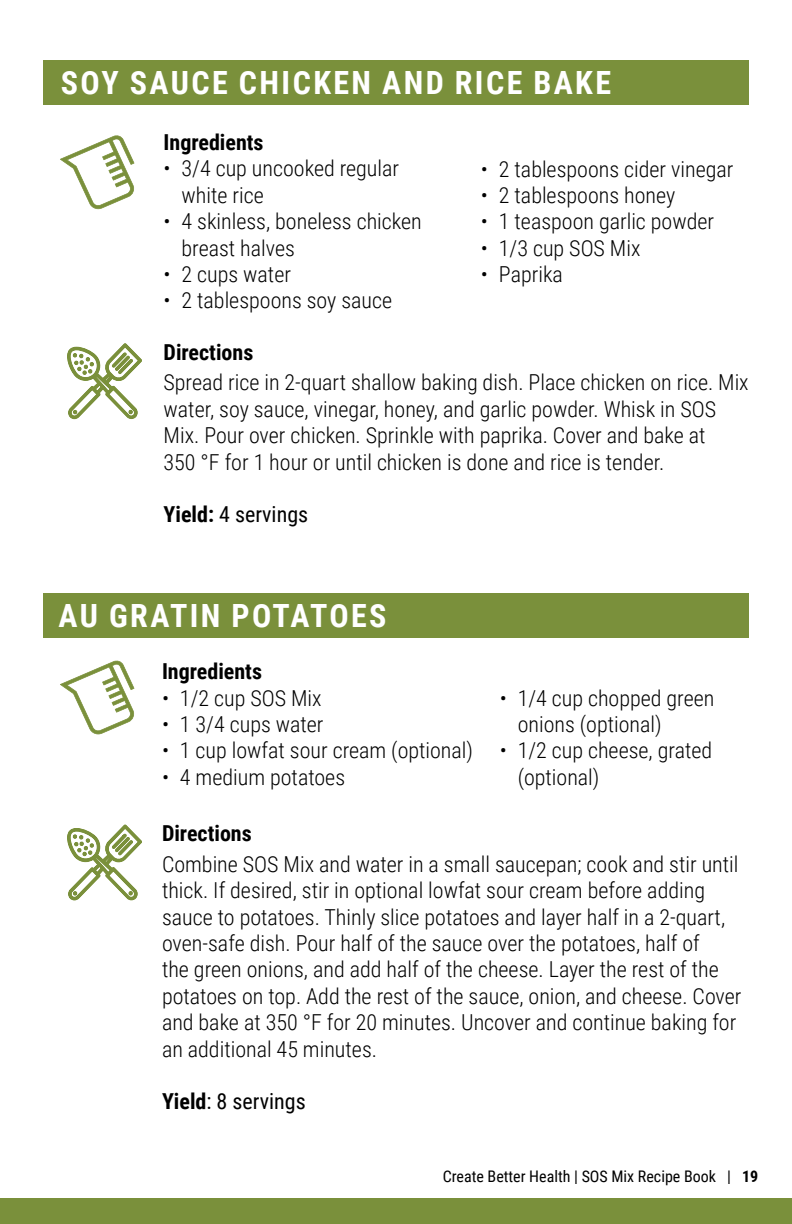
<style>
.page{position:relative;width:792px;height:1224px;background:#fff}
.page>*{position:absolute;margin:0;border:0;box-sizing:border-box;transform-origin:0 0}
.t1{font:700 32px "Roboto Condensed";letter-spacing:.075em;color:#fff}
.t2{font:300 22px/26.4px "Roboto Condensed";color:#000}
.t3{font:700 22px "Roboto Condensed";color:#000}
.t4{font:22px "Roboto Condensed";color:#000}
.t5{font:16px "Roboto Condensed";color:#000}
.s1{font-weight:700}
</style>
<div class="page">
<div style="left:0;top:1199px;width:792px;height:25px;background:#7a903b"></div>
<div style="left:43px;top:60px;width:706px;height:45px;background:#7a903b"></div>
<div style="left:43px;top:593px;width:706px;height:45px;background:#7a903b"></div>
<svg style="left:67px;top:343px;width:75px;height:76px"></svg>
<svg style="left:67px;top:824px;width:75px;height:76px"></svg>
<svg style="left:60px;top:135px;width:75px;height:75px"></svg>
<svg style="left:60px;top:660px;width:75px;height:75px"></svg>
<h1 class="t1" style="left:61px;top:60px;width:552px">SOY SAUCE CHICKEN AND RICE BAKE</h1>
<p class="t3" style="left:164px;top:127px;width:102px">Ingredients</p>
<p class="t2" style="left:182px;top:155px;width:219px;text-indent:-18px">• 3/4 cup uncooked regular white rice</p>
<p class="t2" style="left:182px;top:207px;width:242px;text-indent:-18px">• 4 skinless, boneless chicken breast halves</p>
<p class="t2" style="left:164px;top:260px;width:129px">• 2 cups water</p>
<p class="t2" style="left:164px;top:287px;width:230px">• 2 tablespoons soy sauce</p>
<p class="t2" style="left:481px;top:155px;width:254px">• 2 tablespoons cider vinegar</p>
<p class="t2" style="left:481px;top:181px;width:196px">• 2 tablespoons honey</p>
<p class="t2" style="left:481px;top:208px;width:235px">• 1 teaspoon garlic powder</p>
<p class="t2" style="left:481px;top:234px;width:161px">• 1/3 cup SOS Mix</p>
<p class="t2" style="left:481px;top:260px;width:83px">• Paprika</p>
<p class="t3" style="left:164px;top:337px;width:91px">Directions</p>
<p class="t2" style="left:164px;top:369px;width:587px">Spread rice in 2-quart shallow baking dish. Place chicken on rice. Mix water, soy sauce, vinegar, honey, and garlic powder. Whisk in SOS Mix. Pour over chicken. Sprinkle with paprika. Cover and bake at<br>350 °F for 1 hour or until chicken is done and rice is tender.</p>
<p class="t4" style="left:164px;top:499px;width:146px"><span class="s1">Yield:</span> 4 servings</p>
<h1 class="t1" style="left:59px;top:593px;width:329px">AU GRATIN POTATOES</h1>
<p class="t3" style="left:162px;top:656px;width:102px">Ingredients</p>
<p class="t2" style="left:162px;top:684px;width:161px">• 1/2 cup SOS Mix</p>
<p class="t2" style="left:162px;top:710px;width:163px">• 1 3/4 cups water</p>
<p class="t2" style="left:162px;top:737px;width:313px">• 1 cup lowfat sour cream (optional)</p>
<p class="t2" style="left:162px;top:763px;width:185px">• 4 medium potatoes</p>
<p class="t2" style="left:518px;top:684px;width:198px;text-indent:-18px">• 1/4 cup chopped green onions (optional)</p>
<p class="t2" style="left:518px;top:737px;width:196px;text-indent:-18px">• 1/2 cup cheese, grated (optional)</p>
<p class="t3" style="left:162px;top:818px;width:91px">Directions</p>
<p class="t2" style="left:162px;top:850px;width:581px">Combine SOS Mix and water in a small saucepan; cook and stir until thick. If desired, stir in optional lowfat sour cream before adding sauce to potatoes. Thinly slice potatoes and layer half in a 2-quart, oven-safe dish. Pour half of the sauce over the potatoes, half of<br>the green onions, and add half of the cheese. Layer the rest of the potatoes on top. Add the rest of the sauce, onion, and cheese. Cover and bake at 350 °F for 20 minutes. Uncover and continue baking for an additional 45 minutes.</p>
<p class="t4" style="left:162px;top:1086px;width:145px"><span class="s1">Yield</span>: 8 servings</p>
<p class="t5" style="left:443px;top:1165px;width:317px">Create Better Health | SOS Mix Recipe Book | <span class="s1">19</span></p>
</div>
